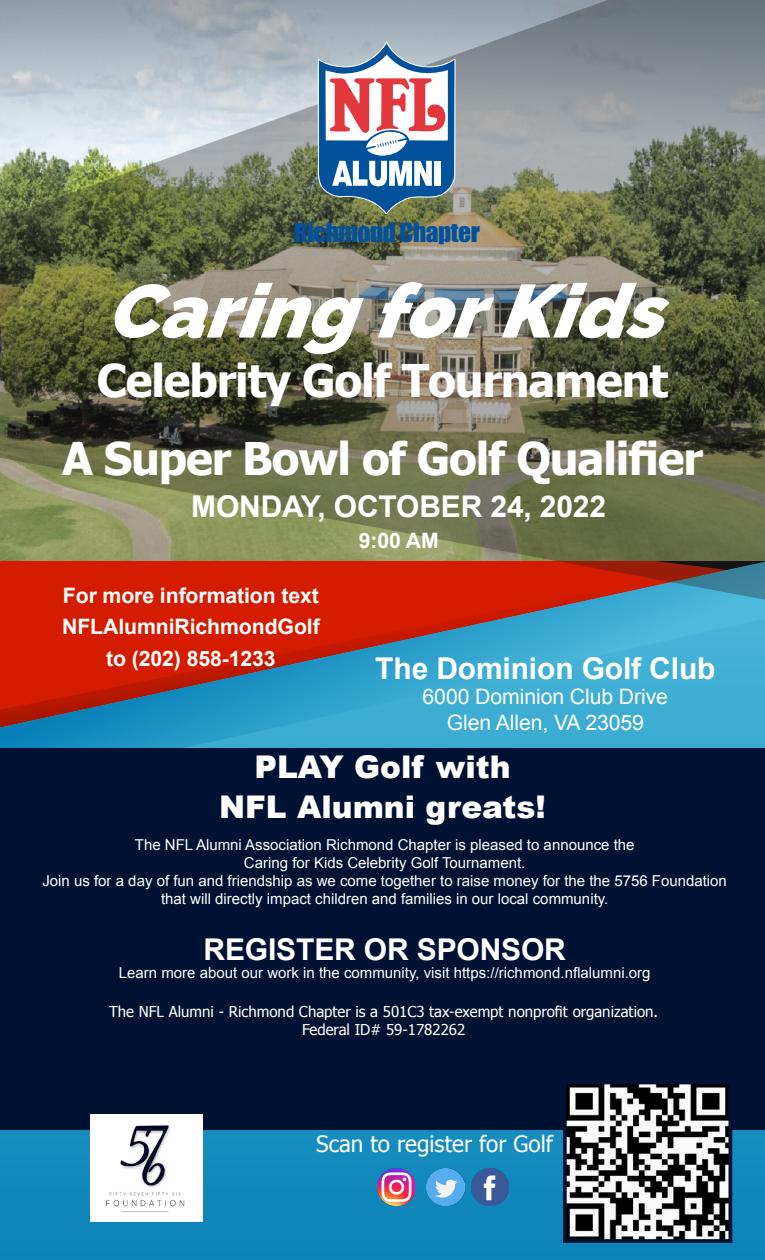
<style>
.page{position:relative;width:765px;height:1260px;background:#fff}
.page>*{position:absolute;margin:0;border:0;box-sizing:border-box;transform-origin:0 0}
.t1{font:italic 900 75px "Raleway";color:#fff}
.t2{font:700 45px "Tahoma";letter-spacing:-.025em;color:#fff}
.t3{font:900 31.25px "Arial";color:#fff}
.t4{font:700 30px "Arial";letter-spacing:-.005em;color:#fff}
.t5{font:24.38px "Impact";letter-spacing:-.02em;color:#01529b;scale:1.04 1}
.t6{font:22.5px "Tahoma";color:#fff}
.t7{font:700 21.25px "Arial";letter-spacing:-.005em;color:#fff}
.t8{font:21.25px "Arial";letter-spacing:-.005em;color:#fff}
.t9{font:15px/18px "Arial";color:#fff;text-align:center}
.t10{font:15px "Tahoma";color:#fff}
</style>
<div class="page">
<div style="left:0;top:1129px;width:765px;height:131px;background:#1087bb"></div>
<svg style="left:0;top:609px;width:765px;height:139px;background:#647c8f"></svg>
<img style="left:0;top:0;width:765px;height:609px">
<div style="left:0;top:748px;width:765px;height:381px;background:#001233"></div>
<img style="left:472px;top:1168px;width:37px;height:38px">
<img style="left:427px;top:1168px;width:37px;height:38px">
<img style="left:378px;top:1168px;width:37px;height:38px">
<svg style="left:317px;top:41px;width:139px;height:174px"></svg>
<div style="left:434px;top:161px;width:6px;height:25px;background:#fff"></div>
<img style="left:568px;top:1086px;width:159px;height:152px">
<div style="left:563px;top:1081px;width:169px;height:162px;border:4px solid #001233"></div>
<img style="left:91px;top:1115px;width:111px;height:107px">
<p class="t5" style="left:294px;top:213px;width:180px">Richmond Chapter</p>
<p class="t1" style="left:105px;top:268px;width:589px">CaringforKids</p>
<p class="t2" style="left:97px;top:349px;width:573px">Celebrity Golf Tournament</p>
<p class="t2" style="left:62px;top:427px;width:642px">A Super Bowl of Golf Qualifier</p>
<p class="t4" style="left:191px;top:486px;width:417px">MONDAY, OCTOBER 24, 2022</p>
<p class="t7" style="left:359px;top:526px;width:82px">9:00 AM</p>
<p class="t7" style="left:63px;top:582px;width:258px">For more information text</p>
<p class="t7" style="left:62px;top:613px;width:259px">NFLAlumniRichmondGolf</p>
<p class="t7" style="left:106px;top:644px;width:171px">to (202) 858-1233</p>
<p class="t4" style="left:375px;top:648px;width:342px">The Dominion Golf Club</p>
<p class="t8" style="left:423px;top:683px;width:247px">6000 Dominion Club Drive</p>
<p class="t8" style="left:447px;top:708px;width:199px">Glen Allen, VA 23059</p>
<p class="t3" style="left:254px;top:744px;width:258px">PLAY Golf with</p>
<p class="t3" style="left:219px;top:784px;width:328px">NFL Alumni greats!</p>
<p class="t9" style="left:135px;top:836px;width:501px">The NFL Alumni Association Richmond Chapter is pleased to announce the</p>
<p class="t9" style="left:244px;top:854px;width:283px">Caring for Kids Celebrity Golf Tournament.</p>
<p class="t9" style="left:42px;top:872px;width:686px">Join us for a day of fun and friendship as we come together to raise money for the the 5756 Foundation that will directly impact children and families in our local community.</p>
<p class="t4" style="left:204px;top:930px;width:364px">REGISTER OR SPONSOR</p>
<p class="t9" style="left:119px;top:964px;width:533px">Learn more about our work in the community, visit https://richmond.nflalumni.org</p>
<p class="t10" style="left:109px;top:1001px;width:551px">The NFL Alumni - Richmond Chapter is a 501C3 tax-exempt nonprofit organization.</p>
<p class="t10" style="left:302px;top:1019px;width:165px">Federal ID# 59-1782262</p>
<p class="t6" style="left:316px;top:1129px;width:238px">Scan to register for Golf</p>
</div>
